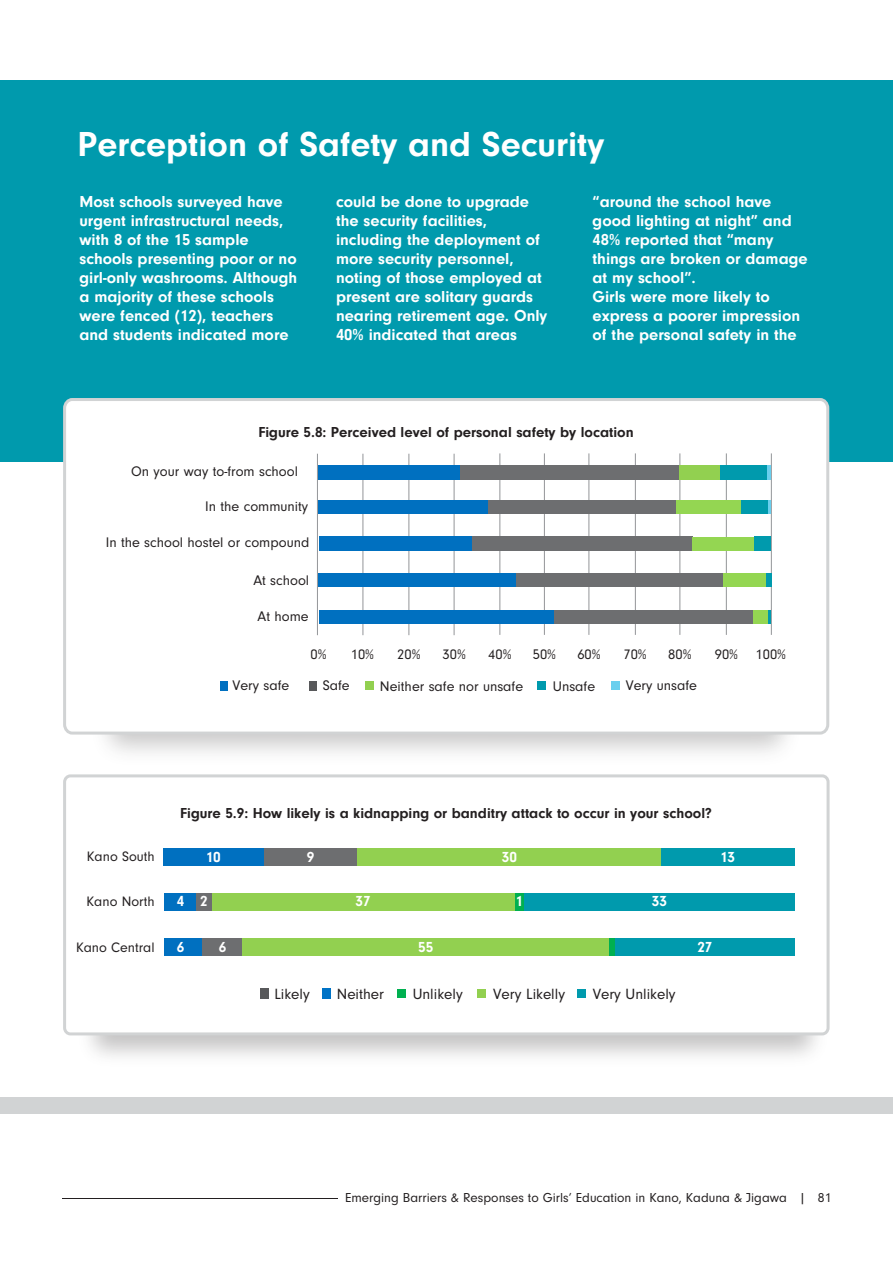
<style>
.page{position:relative;width:893px;height:1263px;background:#fff}
.page>*{position:absolute;margin:0;border:0;box-sizing:border-box;transform-origin:0 0}
.t1{font:700 36px "Neuzeit Gro";color:#fff}
.t2{font:700 16.5px/18.9px "Neuzeit Gro";color:#fff}
.t3{font:15.45px "Neuzeit Gro";color:#231f20}
.t4{font:700 15.15px "Neuzeit Gro";color:#fff}
.t5{font:700 15px "Neuzeit Gro";color:#231f20}
.t6{font:14.4px "Neuzeit Gro";color:#231f20}
.t7{font:14.25px "Neuzeit Gro";color:#231f20}
.t8{font:13.5px "Neuzeit Gro";color:#231f20}
</style>
<div class="page">
<div style="left:0;top:81px;width:893px;height:381px;background:#009aad"></div>
<div style="left:63px;top:398px;width:766px;height:336px;background:#fff;border:3px solid #d1d3d4;border-radius:8px"></div>
<hr style="left:317px;top:454px;width:1px;height:181px;background:#939598">
<hr style="left:363px;top:454px;width:1px;height:181px;background:#939598">
<hr style="left:408px;top:454px;width:1px;height:181px;background:#939598">
<hr style="left:454px;top:454px;width:1px;height:181px;background:#939598">
<hr style="left:499px;top:453px;width:1px;height:182px;background:#939598">
<hr style="left:544px;top:453px;width:1px;height:182px;background:#939598">
<hr style="left:588px;top:453px;width:1px;height:182px;background:#939598">
<hr style="left:635px;top:453px;width:1px;height:182px;background:#939598">
<hr style="left:679px;top:453px;width:1px;height:182px;background:#939598">
<hr style="left:726px;top:453px;width:1px;height:182px;background:#939598">
<hr style="left:771px;top:453px;width:1px;height:182px;background:#939598">
<div style="left:319px;top:465px;width:142px;height:14px;background:#0070c0"></div>
<div style="left:461px;top:465px;width:218px;height:14px;background:#6d6e70"></div>
<div style="left:679px;top:465px;width:41px;height:14px;background:#92d050"></div>
<div style="left:720px;top:465px;width:47px;height:14px;background:#009aad"></div>
<hr style="left:767px;top:465px;width:4px;height:14px;background:#6acfee">
<div style="left:319px;top:537px;width:154px;height:14px;background:#0070c0"></div>
<div style="left:473px;top:537px;width:220px;height:14px;background:#6d6e70"></div>
<div style="left:692px;top:537px;width:63px;height:14px;background:#94d652"></div>
<div style="left:755px;top:537px;width:16px;height:14px;background:#009aad"></div>
<div style="left:319px;top:500px;width:170px;height:14px;background:#0070c0"></div>
<div style="left:489px;top:500px;width:187px;height:14px;background:#6d6e70"></div>
<div style="left:676px;top:500px;width:65px;height:14px;background:#94d652"></div>
<div style="left:741px;top:500px;width:28px;height:14px;background:#009aad"></div>
<hr style="left:768px;top:500px;width:3px;height:14px;background:#6acfee">
<div style="left:319px;top:573px;width:198px;height:14px;background:#0070c0"></div>
<div style="left:516px;top:573px;width:207px;height:14px;background:#6d6e70"></div>
<div style="left:723px;top:573px;width:43px;height:14px;background:#94d652"></div>
<div style="left:766px;top:573px;width:5px;height:14px;background:#009aad"></div>
<div style="left:319px;top:610px;width:235px;height:13px;background:#0070c0"></div>
<div style="left:554px;top:610px;width:201px;height:13px;background:#6d6e70"></div>
<hr style="left:767px;top:610px;width:4px;height:13px;background:#009aad">
<div style="left:754px;top:610px;width:14px;height:13px;background:#94d652"></div>
<div style="left:310px;top:681px;width:7px;height:9px;background:#58595b"></div>
<div style="left:366px;top:681px;width:8px;height:9px;background:#92d050"></div>
<div style="left:537px;top:681px;width:9px;height:9px;background:#009aad"></div>
<div style="left:611px;top:681px;width:9px;height:9px;background:#6acfee"></div>
<div style="left:220px;top:681px;width:7px;height:9px;background:#0070c0"></div>
<div style="left:63px;top:774px;width:767px;height:261px;background:#fff;border:3px solid #d1d3d4;border-radius:6px"></div>
<div style="left:323px;top:988px;width:8px;height:11px;background:#0073c6"></div>
<div style="left:398px;top:989px;width:8px;height:9px;background:#00b050"></div>
<div style="left:477px;top:989px;width:8px;height:9px;background:#92d050"></div>
<div style="left:577px;top:989px;width:9px;height:9px;background:#009aad"></div>
<div style="left:261px;top:988px;width:8px;height:11px;background:#58595b"></div>
<div style="left:164px;top:848px;width:100px;height:17px;background:#0070c0"></div>
<div style="left:264px;top:848px;width:93px;height:17px;background:#6d6e70"></div>
<div style="left:357px;top:848px;width:305px;height:17px;background:#92d050"></div>
<div style="left:662px;top:848px;width:133px;height:17px;background:#009aad"></div>
<div style="left:524px;top:893px;width:271px;height:17px;background:#009aad"></div>
<div style="left:513px;top:893px;width:11px;height:17px;background:#00b050"></div>
<div style="left:164px;top:893px;width:32px;height:17px;background:#0070c0"></div>
<div style="left:197px;top:893px;width:15px;height:17px;background:#6d6e70"></div>
<div style="left:212px;top:893px;width:302px;height:17px;background:#92d050"></div>
<div style="left:164px;top:938px;width:39px;height:18px;background:#0070c0"></div>
<div style="left:242px;top:938px;width:367px;height:18px;background:#92d050"></div>
<div style="left:203px;top:938px;width:39px;height:18px;background:#6d6e70"></div>
<div style="left:609px;top:938px;width:6px;height:18px;background:#00b050"></div>
<div style="left:615px;top:938px;width:180px;height:18px;background:#009aad"></div>
<div style="left:0;top:1097px;width:893px;height:17px;background:#d1d3d4"></div>
<hr style="left:62px;top:1198px;width:276px;height:1px;background:#231f20">
<h1 class="t1" style="left:78px;top:129px;width:528px">Perception of Safety and Security</h1>
<p class="t2" style="left:79px;top:194px;width:219px">Most schools surveyed have urgent infrastructural needs, with 8 of the 15 sample schools presenting poor or no girl-only washrooms. Although a majority of these schools were fenced (12), teachers and students indicated more</p>
<p class="t2" style="left:336px;top:194px;width:213px">could be done to upgrade the security facilities, including the deployment of more security personnel, noting of those employed at present are solitary guards nearing retirement age. Only<br>40% indicated that areas</p>
<p class="t2" style="left:593px;top:194px;width:216px">“around the school have good lighting at night” and<br>48% reported that “many things are broken or damage at my school”.<br>Girls were more likely to express a poorer impression of the personal safety in the</p>
<p class="t5" style="left:258px;top:426px;width:377px">Figure 5.8: Perceived level of personal safety by location</p>
<p class="t6" style="left:131px;top:465px;width:168px">On your way to-from school</p>
<p class="t6" style="left:205px;top:500px;width:105px">In the community</p>
<p class="t6" style="left:106px;top:536px;width:205px">In the school hostel or compound</p>
<p class="t6" style="left:253px;top:574px;width:57px">At school</p>
<p class="t6" style="left:258px;top:611px;width:53px">At home</p>
<p class="t6" style="left:311px;top:648px;width:18px">0%</p>
<p class="t6" style="left:351px;top:648px;width:25px">10%</p>
<p class="t6" style="left:397px;top:648px;width:25px">20%</p>
<p class="t6" style="left:443px;top:648px;width:25px">30%</p>
<p class="t6" style="left:488px;top:648px;width:25px">40%</p>
<p class="t6" style="left:533px;top:648px;width:25px">50%</p>
<p class="t6" style="left:577px;top:648px;width:25px">60%</p>
<p class="t6" style="left:623px;top:648px;width:25px">70%</p>
<p class="t6" style="left:668px;top:648px;width:25px">80%</p>
<p class="t6" style="left:715px;top:648px;width:73px">90% 100%</p>
<p class="t6" style="left:233px;top:679px;width:58px">Very safe</p>
<p class="t6" style="left:323px;top:680px;width:28px">Safe</p>
<p class="t6" style="left:380px;top:680px;width:145px">Neither safe nor unsafe</p>
<p class="t6" style="left:553px;top:680px;width:44px">Unsafe</p>
<p class="t6" style="left:626px;top:680px;width:73px">Very unsafe</p>
<p class="t7" style="left:87px;top:851px;width:69px">Kano South</p>
<p class="t7" style="left:87px;top:896px;width:69px">Kano North</p>
<p class="t7" style="left:76px;top:941px;width:80px">Kano Central</p>
<p class="t5" style="left:180px;top:807px;width:533px">Figure 5.9: How likely is a kidnapping or banditry attack to occur in your school?</p>
<p class="t4" style="left:206px;top:850px;width:17px">10</p>
<p class="t4" style="left:307px;top:850px;width:9px">9</p>
<p class="t4" style="left:502px;top:850px;width:17px">30</p>
<p class="t4" style="left:720px;top:850px;width:17px">13</p>
<p class="t4" style="left:177px;top:895px;width:32px">4 2</p>
<p class="t4" style="left:356px;top:895px;width:17px">37</p>
<p class="t4" style="left:515px;top:895px;width:9px">1</p>
<p class="t4" style="left:652px;top:895px;width:17px">33</p>
<p class="t4" style="left:177px;top:941px;width:9px">6</p>
<p class="t4" style="left:219px;top:941px;width:9px">6</p>
<p class="t4" style="left:418px;top:941px;width:17px">55</p>
<p class="t4" style="left:697px;top:941px;width:17px">27</p>
<p class="t3" style="left:274px;top:987px;width:37px">Likely</p>
<p class="t3" style="left:337px;top:987px;width:49px">Neither</p>
<p class="t3" style="left:413px;top:988px;width:52px">Unlikely</p>
<p class="t3" style="left:493px;top:988px;width:73px">Very Likelly</p>
<p class="t3" style="left:593px;top:987px;width:85px">Very Unlikely</p>
<p class="t8" style="left:345px;top:1192px;width:488px">Emerging Barriers &amp; Responses to Girls’ Education in Kano, Kaduna &amp; Jigawa | 81</p>
</div>
